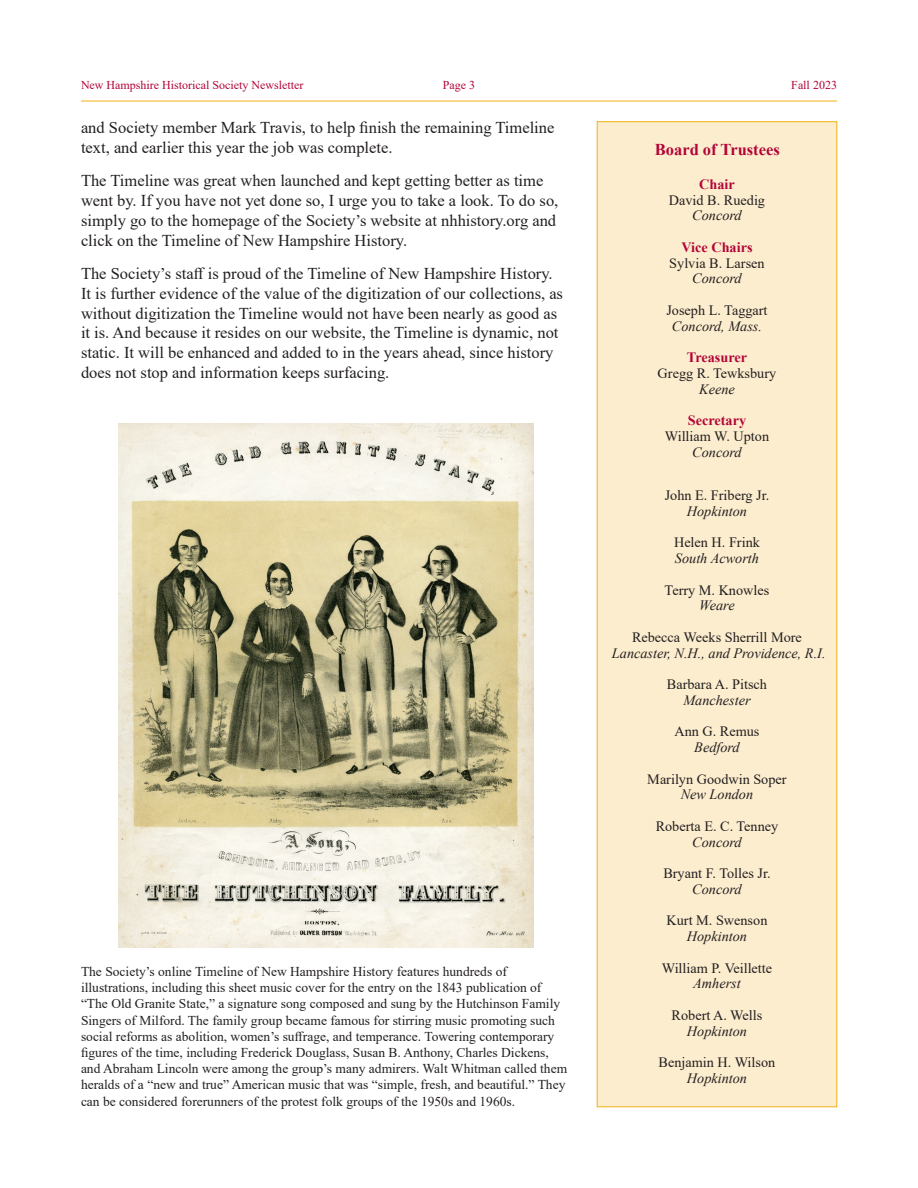
<style>
.page{position:relative;width:918px;height:1188px;background:#fff}
.page>*{position:absolute;margin:0;border:0;box-sizing:border-box;transform-origin:0 0}
.t1{font:16.5px/19.8px "Times New Roman";color:#231f20}
.t2{font:700 16.5px "Times New Roman";color:#b30437}
.t3{font:14.25px "Times New Roman";color:#231f20}
.t4{font:italic 14.25px "Times New Roman";color:#231f20}
.t5{font:700 14.25px "Times New Roman";color:#b30437}
.t6{font:13.5px/16.2px "Times New Roman";color:#231f20}
.t7{font:12px "Times New Roman";color:#b30437}
</style>
<div class="page">
<hr style="left:81px;top:101px;width:756px;height:1px;background:#efb211">
<div style="left:597px;top:122px;width:240px;height:985px;background:#fcedce"></div>
<img style="left:119px;top:423px;width:414px;height:524px">
<p class="t7" style="left:81px;top:77px;width:224px">New Hampshire Historical Society Newsletter</p>
<p class="t7" style="left:443px;top:77px;width:34px">Page 3</p>
<p class="t7" style="left:791px;top:77px;width:47px">Fall 2023</p>
<p class="t1" style="left:81px;top:117px;width:475px">and Society member Mark Travis, to help finish the remaining Timeline text, and earlier this year the job was complete.</p>
<p class="t1" style="left:81px;top:170px;width:479px">The Timeline was great when launched and kept getting better as time went by. If you have not yet done so, I urge you to take a look. To do so, simply go to the homepage of the Society’s website at nhhistory.org and click on the Timeline of New Hampshire History.</p>
<p class="t1" style="left:81px;top:263px;width:484px">The Society’s staff is proud of the Timeline of New Hampshire History.<br>It is further evidence of the value of the digitization of our collections, as without digitization the Timeline would not have been nearly as good as it is. And because it resides on our website, the Timeline is dynamic, not static. It will be enhanced and added to in the years ahead, since history does not stop and information keeps surfacing.</p>
<p class="t6" style="left:81px;top:963px;width:488px">The Society’s online Timeline of New Hampshire History features hundreds of illustrations, including this sheet music cover for the entry on the 1843 publication of “The Old Granite State,” a signature song composed and sung by the Hutchinson Family Singers of Milford. The family group became famous for stirring music promoting such social reforms as abolition, women’s suffrage, and temperance. Towering contemporary figures of the time, including Frederick Douglass, Susan B. Anthony, Charles Dickens, and Abraham Lincoln were among the group’s many admirers. Walt Whitman called them heralds of a “new and true” American music that was “simple, fresh, and beautiful.” They can be considered forerunners of the protest folk groups of the 1950s and 1960s.</p>
<p class="t2" style="left:655px;top:137px;width:126px">Board of Trustees</p>
<p class="t5" style="left:699px;top:174px;width:37px">Chair</p>
<p class="t3" style="left:669px;top:190px;width:98px">David B. Ruedig</p>
<p class="t4" style="left:692px;top:206px;width:51px">Concord</p>
<p class="t5" style="left:681px;top:237px;width:73px">Vice Chairs</p>
<p class="t3" style="left:669px;top:253px;width:97px">Sylvia B. Larsen</p>
<p class="t4" style="left:692px;top:269px;width:51px">Concord</p>
<p class="t3" style="left:666px;top:300px;width:103px">Joseph L. Taggart</p>
<p class="t4" style="left:672px;top:316px;width:92px">Concord, Mass.</p>
<p class="t5" style="left:687px;top:347px;width:62px">Treasurer</p>
<p class="t3" style="left:658px;top:363px;width:120px">Gregg R. Tewksbury</p>
<p class="t4" style="left:699px;top:379px;width:37px">Keene</p>
<p class="t5" style="left:688px;top:410px;width:60px">Secretary</p>
<p class="t3" style="left:665px;top:426px;width:106px">William W. Upton</p>
<p class="t4" style="left:692px;top:442px;width:51px">Concord</p>
<p class="t3" style="left:665px;top:485px;width:106px">John E. Friberg Jr.</p>
<p class="t4" style="left:687px;top:501px;width:62px">Hopkinton</p>
<p class="t3" style="left:674px;top:533px;width:87px">Helen H. Frink</p>
<p class="t4" style="left:675px;top:549px;width:86px">South Acworth</p>
<p class="t3" style="left:665px;top:580px;width:106px">Terry M. Knowles</p>
<p class="t4" style="left:699px;top:596px;width:37px">Weare</p>
<p class="t3" style="left:632px;top:627px;width:171px">Rebecca Weeks Sherrill More</p>
<p class="t4" style="left:612px;top:643px;width:215px">Lancaster, N.H., and Providence, R.I.</p>
<p class="t3" style="left:667px;top:674px;width:102px">Barbara A. Pitsch</p>
<p class="t4" style="left:683px;top:690px;width:69px">Manchester</p>
<p class="t3" style="left:674px;top:722px;width:87px">Ann G. Remus</p>
<p class="t4" style="left:694px;top:738px;width:47px">Bedford</p>
<p class="t3" style="left:647px;top:769px;width:141px">Marilyn Goodwin Soper</p>
<p class="t4" style="left:681px;top:785px;width:74px">New London</p>
<p class="t3" style="left:656px;top:816px;width:124px">Roberta E. C. Tenney</p>
<p class="t4" style="left:692px;top:832px;width:51px">Concord</p>
<p class="t3" style="left:663px;top:863px;width:109px">Bryant F. Tolles Jr.</p>
<p class="t4" style="left:692px;top:879px;width:51px">Concord</p>
<p class="t3" style="left:667px;top:911px;width:102px">Kurt M. Swenson</p>
<p class="t4" style="left:687px;top:927px;width:62px">Hopkinton</p>
<p class="t3" style="left:662px;top:958px;width:112px">William P. Veillette</p>
<p class="t4" style="left:693px;top:974px;width:49px">Amherst</p>
<p class="t3" style="left:672px;top:1005px;width:92px">Robert A. Wells</p>
<p class="t4" style="left:687px;top:1021px;width:62px">Hopkinton</p>
<p class="t3" style="left:659px;top:1052px;width:118px">Benjamin H. Wilson</p>
<p class="t4" style="left:687px;top:1068px;width:62px">Hopkinton</p>
</div>
